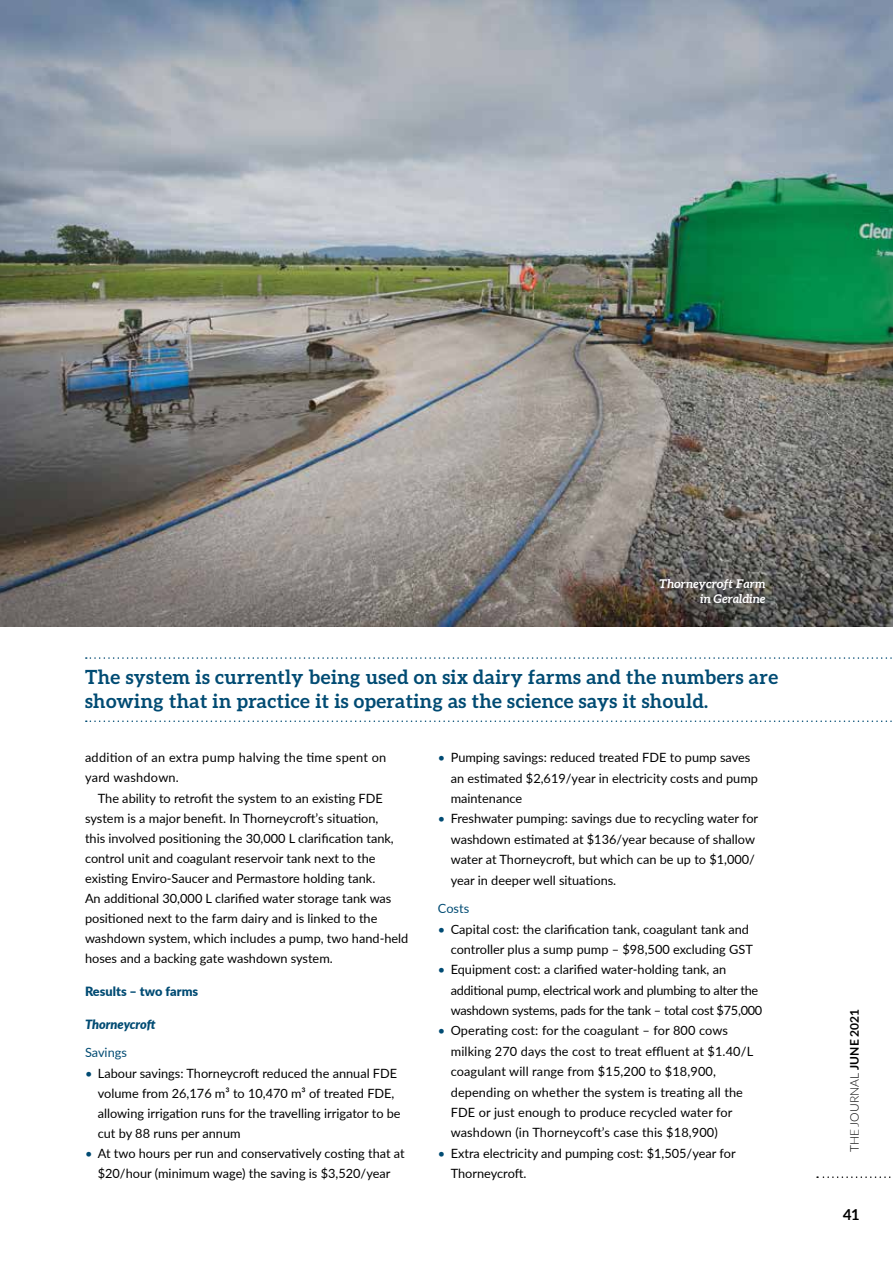
<style>
.page{position:relative;width:893px;height:1263px;background:#fff}
.page>*{position:absolute;margin:0;border:0;box-sizing:border-box;transform-origin:0 0}
.t1{font:700 19.5px/23.4px "Aleo";letter-spacing:.02em;color:#004b73}
.t2{font:700 15px "Aleo";color:#000}
.t3{font:12.75px/20.1px "Lato";color:#000}
.t4{font:12.75px/20.4px "Lato";letter-spacing:-.02em;color:#000}
.t5{font:12.75px/20.1px "Lato";letter-spacing:.02em;color:#000}
.t6{font:900 12.75px "Lato";color:#004b73}
.t7{font:italic 900 12.75px "Lato";letter-spacing:-.005em;color:#004b73}
.t8{font:12.75px "Lato";color:#004b73}
.t9{font:italic 700 12px/15px "Aleo";color:#fff;text-align:right}
.t10{font:300 12px "Lato";color:#000}
.s1{color:#004b73}
.s2{font-weight:700}
</style>
<div class="page">
<img style="left:0;top:0;width:893px;height:627px">
<svg style="left:817px;top:1176px;width:74px;height:2px"></svg>
<svg style="left:86px;top:657px;width:806px;height:2px"></svg>
<svg style="left:86px;top:720px;width:806px;height:2px"></svg>
<p class="t9" style="left:659px;top:576px;width:107px">Thorneycroft Farm in Geraldine</p>
<h1 class="t1" style="left:85px;top:665px;width:695px">The system is currently being used on six dairy farms and the numbers are showing that in practice it is operating as the science says it should.</h1>
<p class="t5" style="left:85px;top:747px;width:303px">addition of an extra pump halving the time spent on yard washdown.</p>
<p class="t3" style="left:85px;top:787px;width:325px;text-indent:13px">The ability to retrofit the system to an existing FDE system is a major benefit. In Thorneycroft’s situation,<br>this involved positioning the 30,000 L clarification tank, control unit and coagulant reservoir tank next to the existing Enviro-Saucer and Permastore holding tank.<br>An additional 30,000 L clarified water storage tank was positioned next to the farm dairy and is linked to the washdown system, which includes a pump, two hand-held hoses and a backing gate washdown system.</p>
<p class="t6" style="left:85px;top:982px;width:115px">Results – two farms</p>
<p class="t7" style="left:85px;top:1015px;width:72px">Thorneycroft</p>
<p class="t8" style="left:85px;top:1044px;width:43px">Savings</p>
<p class="t3" style="left:98px;top:1062px;width:304px;text-indent:-13px"><span class="s1">•</span> Labour savings: Thorneycroft reduced the annual FDE volume from 26,176 m³ to 10,470 m³ of treated FDE, allowing irrigation runs for the travelling irrigator to be cut by 88 runs per annum</p>
<p class="t3" style="left:85px;top:1143px;width:321px;text-align:center"><span class="s1">•</span> At two hours per run and conservatively costing that at $20/hour (minimum wage) the saving is $3,520/year</p>
<p class="t3" style="left:451px;top:747px;width:309px;text-indent:-13px"><span class="s1">•</span> Pumping savings: reduced treated FDE to pump saves an estimated $2,619/year in electricity costs and pump maintenance</p>
<p class="t3" style="left:451px;top:808px;width:309px;text-indent:-13px"><span class="s1">•</span> Freshwater pumping: savings due to recycling water for washdown estimated at $136/year because of shallow water at Thorneycroft, but which can be up to $1,000/ year in deeper well situations.</p>
<p class="t8" style="left:438px;top:900px;width:33px">Costs</p>
<p class="t3" style="left:438px;top:918px;width:316px;text-align:right"><span class="s1">•</span> Capital cost: the clarification tank, coagulant tank and controller plus a sump pump – $98,500 excluding GST</p>
<p class="t4" style="left:451px;top:959px;width:313px;text-indent:-13px"><span class="s1">•</span> Equipment cost: a clarified water-holding tank, an additional pump, electrical work and plumbing to alter the washdown systems, pads for the tank – total cost $75,000</p>
<p class="t3" style="left:451px;top:1020px;width:304px;text-indent:-13px"><span class="s1">•</span> Operating cost: for the coagulant – for 800 cows milking 270 days the cost to treat effluent at $1.40/L coagulant will range from $15,200 to $18,900, depending on whether the system is treating all the FDE or just enough to produce recycled water for washdown (in Thorneycoft’s case this $18,900)</p>
<p class="t3" style="left:451px;top:1142px;width:286px;text-indent:-13px"><span class="s1">•</span> Extra electricity and pumping cost: $1,505/year for<br>Thorneycroft.</p>
<p class="t10" style="left:846px;top:1152px;width:145px;rotate:-90deg">THE JOURNAL <span class="s2">JUNE 2021</span></p>
<p class="t2" style="left:843px;top:1206px;width:18px">41</p>
</div>
